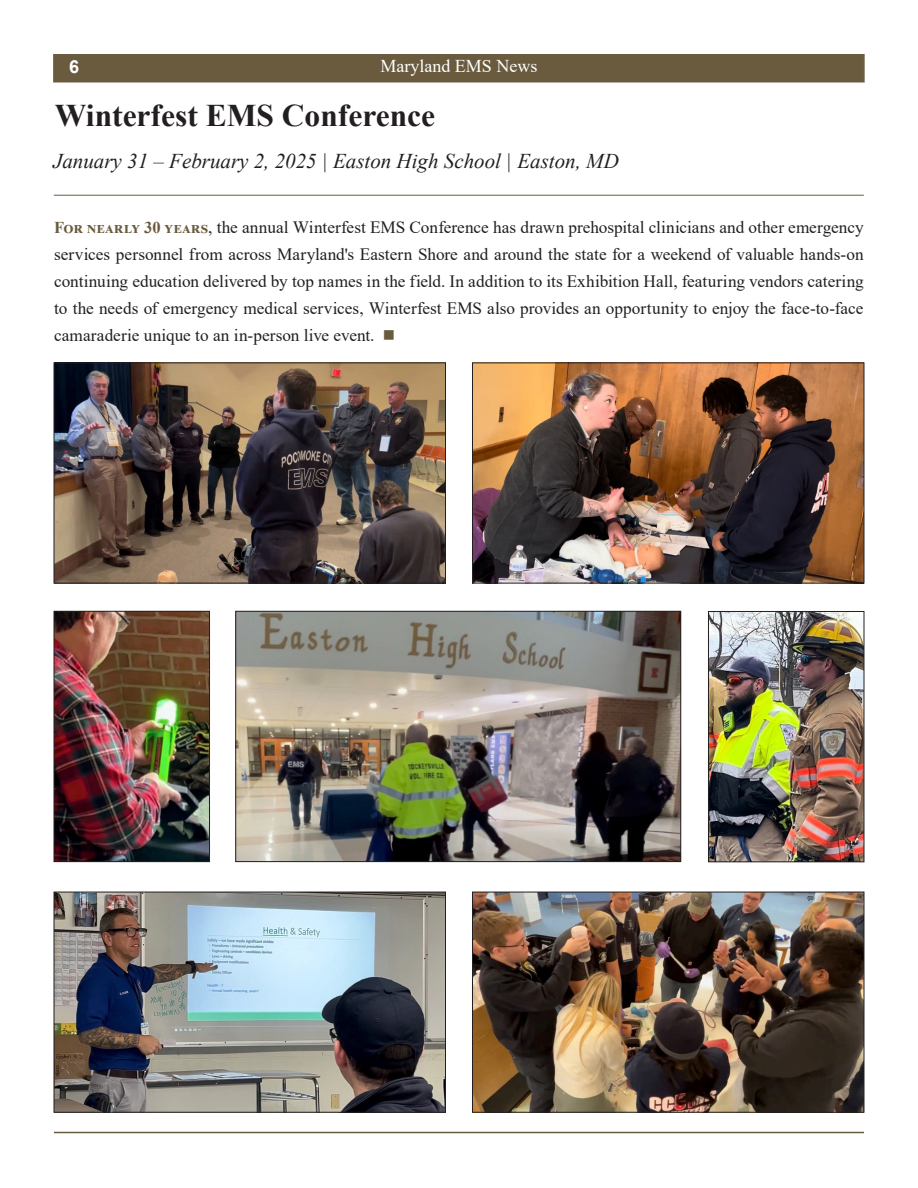
<style>
.page{position:relative;width:918px;height:1188px;background:#fff}
.page>*{position:absolute;margin:0;border:0;box-sizing:border-box;transform-origin:0 0}
.Header1{font:700 31.5px "Times New Roman";color:#231f20}
.Header1-2{font:italic 21px "Times New Roman";color:#231f20}
.t1{font:18px "Times New Roman";color:#fff}
.t2{font:700 18px "Arial";color:#fff}
.EMS_News___Body{font:17.25px/27px "Times New Roman";letter-spacing:.005em;color:#231f20;text-align:justify}
.s1{font-weight:700;font-size:16.5px;color:#6a5b3e}
.s2{color:#6a5b3e}
</style>
<div class="page">
<div style="left:53px;top:54px;width:812px;height:28px;background:#6a5b3e"></div>
<hr style="left:54px;top:1132px;width:810px;height:1px;background:#6a5b3e">
<hr style="left:54px;top:195px;width:810px;height:1px;background:#6a5b3e">
<img style="left:238px;top:613px;width:441px;height:247px">
<div style="left:236px;top:611px;width:445px;height:251px;border:1px solid #231f20"></div>
<img style="left:474px;top:894px;width:388px;height:216px">
<div style="left:472px;top:892px;width:392px;height:220px;border:1px solid #231f20"></div>
<img style="left:56px;top:894px;width:388px;height:216px">
<div style="left:54px;top:892px;width:392px;height:220px;border:1px solid #231f20"></div>
<img style="left:56px;top:365px;width:388px;height:216px">
<div style="left:54px;top:363px;width:392px;height:220px;border:1px solid #231f20"></div>
<img style="left:56px;top:613px;width:152px;height:247px">
<div style="left:54px;top:611px;width:156px;height:251px;border:1px solid #231f20"></div>
<img style="left:474px;top:365px;width:388px;height:216px">
<div style="left:472px;top:363px;width:392px;height:220px;border:1px solid #231f20"></div>
<img style="left:710px;top:613px;width:152px;height:247px">
<div style="left:708px;top:611px;width:156px;height:251px;border:1px solid #231f20"></div>
<p class="t2" style="left:69px;top:54px;width:12px">6</p>
<p class="t1" style="left:381px;top:54px;width:158px">Maryland EMS News</p>
<p class="Header1" style="left:55px;top:93px;width:382px">Winterfest EMS Conference</p>
<p class="Header1-2" style="left:53px;top:147px;width:567px">January 31 – February 2, 2025 | Easton High School | Easton, MD</p>
<p class="EMS_News___Body" style="left:54px;top:213px;width:811px"><span class="s1">For nearly 30 years</span>, the annual Winterfest EMS Conference has drawn prehospital clinicians and other emergency services personnel from across Maryland's Eastern Shore and around the state for a weekend of valuable hands-on continuing education delivered by top names in the field. In addition to its Exhibition Hall, featuring vendors catering to the needs of emergency medical services, Winterfest EMS also provides an opportunity to enjoy the face-to-face camaraderie unique to an in-person live event. <span class="s2">■</span></p>
</div>
